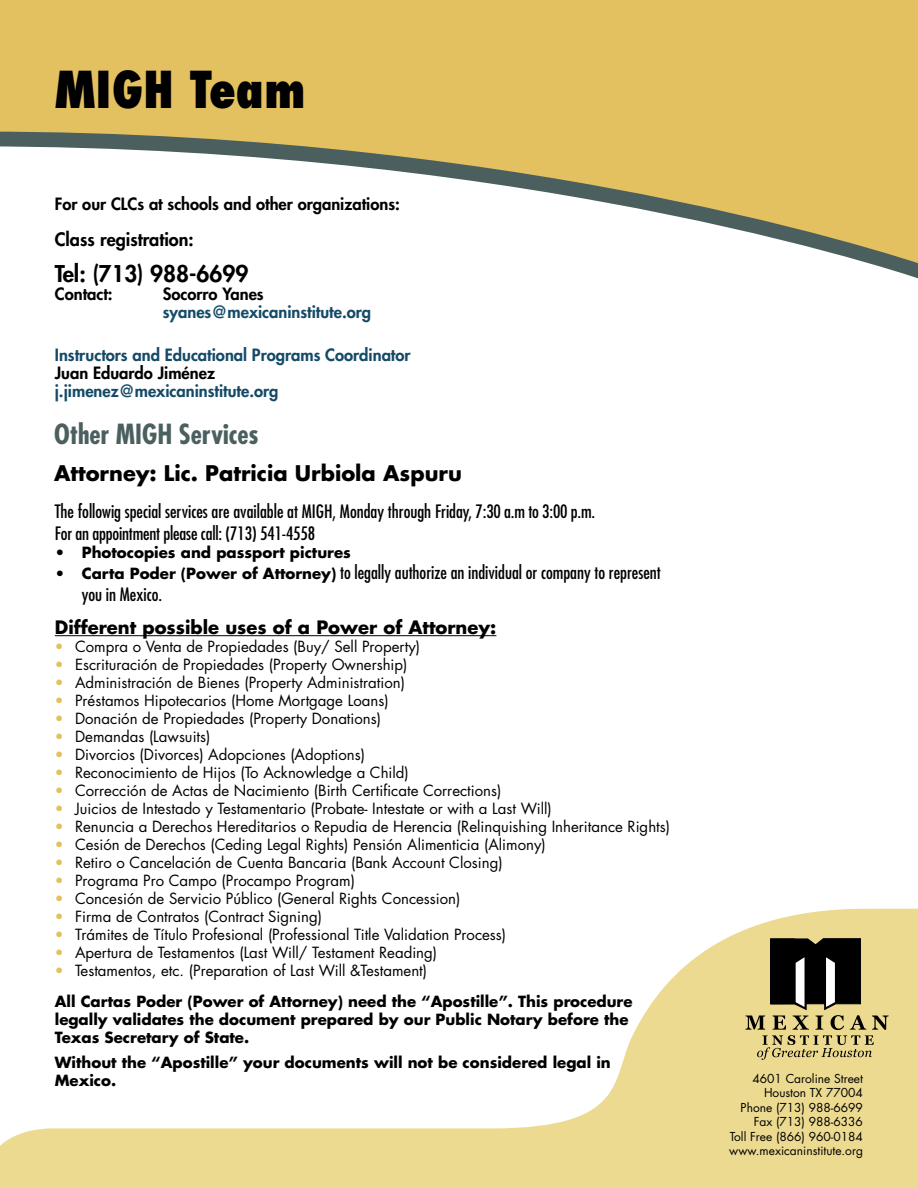
<style>
.page{position:relative;width:918px;height:1188px;background:#fff}
.page>*{position:absolute;margin:0;border:0;box-sizing:border-box;transform-origin:0 0}
.t1{font:800 condensed 49.5px "Futura Std";color:#000}
.t2{font:700 condensed 27px "Futura Std";color:#4c5f5f}
.t3{font:800 22.5px "Futura Std";color:#000}
.t4{font:700 21px "Futura Std";color:#000}
.t5{font:condensed 18px/21.6px "Futura Std";color:#000}
.t6{font:700 18px "Futura Std";color:#000}
.t7{font:800 18px "Futura Std";color:#000}
.t8{font:800 16.5px "Futura Std";color:#144a67}
.t9{font:800 16.5px "Futura Std";color:#000}
.t10{font:15px "Futura Std";color:#000}
.t11{font:700 15px/18px "Futura Std";color:#000}
.t12{font:12px/14.4px "Futura Std";color:#000;text-align:right}
.s1{font-weight:700;font-stretch:normal;font-size:15px}
.s2{color:#e4c160}
.s3{font-weight:400;color:#e4c160}
.s4{font-weight:400}
</style>
<div class="page">
<svg style="left:0;top:908px;width:918px;height:280px"></svg>
<svg style="left:0;top:0;width:918px;height:270px;fill:#e4c160"></svg>
<hr style="left:55px;top:635px;width:441px;height:1px;background:#000">
<svg style="left:745px;top:939px;width:144px;height:121px;background:#a69a6a"></svg>
<div style="left:771px;top:939px;width:23px;height:65px;background:#000"></div>
<div style="left:770px;top:939px;width:24px;height:65px;border:1px solid #000"></div>
<h1 class="t1" style="left:55px;top:58px;width:252px">MIGH Team</h1>
<p class="t9" style="left:55px;top:194px;width:347px">For our CLCs at schools and other organizations:</p>
<p class="t7" style="left:55px;top:228px;width:140px">Class registration:</p>
<h3 class="t3" style="left:55px;top:260px;width:195px">Tel: (713) 988-6699</h3>
<p class="t9" style="left:55px;top:284px;width:59px">Contact:</p>
<p class="t9" style="left:163px;top:284px;width:102px">Socorro Yanes</p>
<p class="t8" style="left:163px;top:302px;width:210px">syanes@mexicaninstitute.org</p>
<p class="t8" style="left:55px;top:345px;width:357px">Instructors and Educational Programs Coordinator</p>
<p class="t9" style="left:55px;top:363px;width:162px">Juan Eduardo Jiménez</p>
<p class="t8" style="left:55px;top:381px;width:225px">j.jimenez@mexicaninstitute.org</p>
<h2 class="t2" style="left:54px;top:417px;width:206px">Other MIGH Services</h2>
<h3 class="t4" style="left:54px;top:459px;width:409px">Attorney: Lic. Patricia Urbiola Aspuru</h3>
<p class="t5" style="left:55px;top:501px;width:542px">The followig special services are available at MIGH, Monday through Friday, 7:30 a.m to 3:00 p.m.<br>For an appointment please call: (713) 541-4558</p>
<p class="t11" style="left:55px;top:543px;width:298px">• Photocopies and passport pictures</p>
<p class="t5" style="left:82px;top:562px;width:581px;text-indent:-27px"><span class="s1">• Carta Poder (Power of Attorney)</span> to legally authorize an individual or company to represent you in Mexico.</p>
<p class="t6" style="left:55px;top:615px;width:443px">Different possible uses of a Power of Attorney:</p>
<p class="t10" style="left:55px;top:637px;width:367px"><span class="s2">•</span> Compra o Venta de Propiedades (Buy/ Sell Property)</p>
<p class="t10" style="left:55px;top:655px;width:354px"><span class="s2">•</span> Escrituración de Propiedades (Property Ownership)</p>
<p class="t10" style="left:55px;top:673px;width:352px"><span class="s2">•</span> Administración de Bienes (Property Administration)</p>
<p class="t10" style="left:55px;top:691px;width:335px"><span class="s2">•</span> Préstamos Hipotecarios (Home Mortgage Loans)</p>
<p class="t10" style="left:55px;top:709px;width:328px"><span class="s2">•</span> Donación de Propiedades (Property Donations)</p>
<p class="t10" style="left:55px;top:727px;width:157px"><span class="s2">•</span> Demandas (Lawsuits)</p>
<p class="t10" style="left:55px;top:745px;width:312px"><span class="s2">•</span> Divorcios (Divorces) Adopciones (Adoptions)</p>
<p class="t10" style="left:55px;top:763px;width:356px"><span class="s2">•</span> Reconocimiento de Hijos (To Acknowledge a Child)</p>
<p class="t10" style="left:55px;top:781px;width:448px"><span class="s2">•</span> Corrección de Actas de Nacimiento (Birth Certificate Corrections)</p>
<p class="t10" style="left:55px;top:799px;width:499px"><span class="s2">•</span> Juicios de Intestado y Testamentario (Probate- Intestate or with a Last Will)</p>
<p class="t10" style="left:55px;top:817px;width:617px"><span class="s2">•</span> Renuncia a Derechos Hereditarios o Repudia de Herencia (Relinquishing Inheritance Rights)</p>
<p class="t10" style="left:55px;top:835px;width:493px"><span class="s2">•</span> Cesión de Derechos (Ceding Legal Rights) Pensión Alimenticia (Alimony)</p>
<p class="t10" style="left:55px;top:853px;width:449px"><span class="s2">•</span> Retiro o Cancelación de Cuenta Bancaria (Bank Account Closing)</p>
<p class="t10" style="left:55px;top:871px;width:302px"><span class="s2">•</span> Programa Pro Campo (Procampo Program)</p>
<p class="t10" style="left:55px;top:889px;width:407px"><span class="s2">•</span> Concesión de Servicio Público (General Rights Concession)</p>
<p class="t10" style="left:55px;top:907px;width:269px"><span class="s2">•</span> Firma de Contratos (Contract Signing)</p>
<p class="t10" style="left:55px;top:925px;width:453px"><span class="s2">•</span> Trámites de Título Profesional (Professional Title Validation Process)</p>
<p class="t10" style="left:55px;top:943px;width:384px"><span class="s2">•</span> Apertura de Testamentos (Last Will/ Testament Reading)</p>
<p class="t11" style="left:55px;top:954px;width:579px;line-height:31.5px"><span class="s3">•</span> <span class="s4">Testamentos, etc. (Preparation of Last Will &amp;Testament)<br></span>All Cartas Poder (Power of Attorney) need the “Apostille”. This procedure</p>
<p class="t11" style="left:55px;top:1011px;width:575px">legally validates the document prepared by our Public Notary before the<br>Texas Secretary of State.</p>
<p class="t11" style="left:55px;top:1053px;width:558px">Without the “Apostille” your documents will not be considered legal in<br>Mexico.</p>
<p class="t12" style="left:729px;top:1072px;width:135px">4601 Caroline Street<br>Houston TX 77004<br>Phone (713) 988-6699<br>Fax (713) 988-6336<br>Toll Free (866) 960-0184 www.mexicaninstitute.org</p>
</div>
